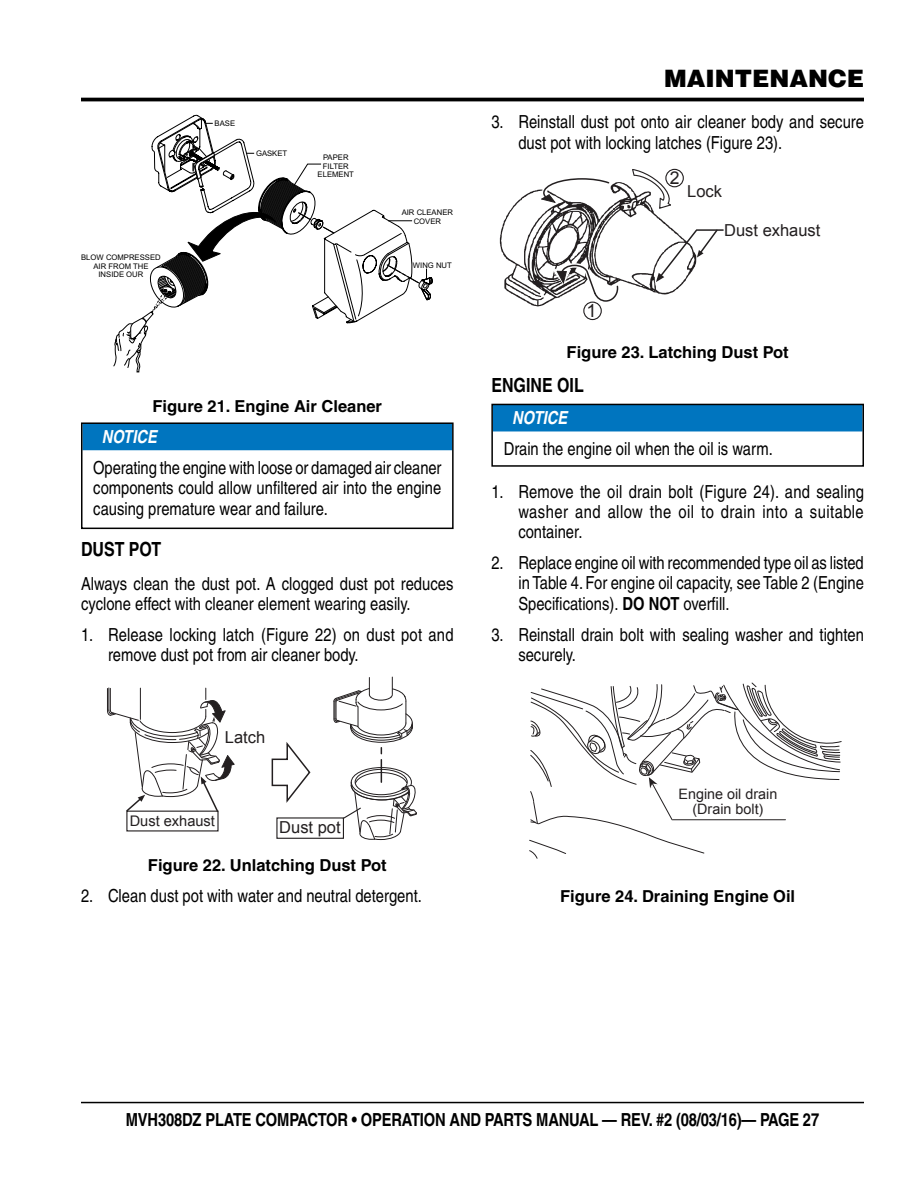
<style>
.page{position:relative;width:918px;height:1188px;background:#fff}
.page>*{position:absolute;margin:0;border:0;box-sizing:border-box;transform-origin:0 0}
.t1{font:900 24px "Helvetica";color:#000}
.t2{font:700 condensed 19.5px "Helvetica";color:#000}
.t3{font:18.15px "Arial";color:#231f20}
.t4{font:condensed 18px/20.2px "Helvetica";color:#000}
.t5{font:700 condensed 18px "Helvetica";letter-spacing:-.01em;color:#000}
.t6{font:italic 700 condensed 18px "Helvetica";color:#fff}
.t7{font:17.7px "Arial";color:#231f20}
.t8{font:700 16.5px "Helvetica";color:#000}
.t9{font:16.5px "Arial";color:#231f20}
.t10{font:14.55px "Arial";color:#231f20}
.t11{font:14.4px/15.8px "Arial";color:#231f20;text-align:center}
.t12{font:7.65px/8.6px "Arial";color:#000;text-align:center}
.s1{font-weight:700}
</style>
<div class="page">
<hr style="left:81px;top:1102px;width:783px;height:1px;background:#000">
<svg style="left:113px;top:115px;width:320px;height:257px"></svg>
<div style="left:82px;top:423px;width:370px;height:27px;background:#0075bf"></div>
<div style="left:81px;top:422px;width:373px;height:107px;border:2px solid #000"></div>
<div style="left:276px;top:817px;width:68px;height:22px;border:1px solid #231f20"></div>
<svg style="left:333px;top:677px;width:84px;height:163px"></svg>
<svg style="left:107px;top:688px;width:128px;height:125px"></svg>
<svg style="left:271px;top:742px;width:40px;height:61px"></svg>
<hr style="left:81px;top:98px;width:783px;height:3px;background:#000">
<div style="left:583px;top:302px;width:19px;height:18px;border:1px solid #231f20;border-radius:50%"></div>
<svg style="left:500px;top:168px;width:218px;height:138px"></svg>
<hr style="left:697px;top:229px;width:26px;height:2px;background:#231f20">
<div style="left:493px;top:404px;width:369px;height:27px;background:#0075bf"></div>
<div style="left:491px;top:404px;width:373px;height:63px;border:2px solid #000"></div>
<svg style="left:529px;top:682px;width:313px;height:177px"></svg>
<p class="t12" style="left:81px;top:253px;width:81px">BLOW COMPRESSED<br>AIR FROM THE<br>INSIDE OUR</p>
<p class="t12" style="left:215px;top:119px;width:22px">BASE</p>
<p class="t12" style="left:256px;top:149px;width:33px">GASKET</p>
<p class="t12" style="left:318px;top:153px;width:38px">PAPER<br>FILTER<br>ELEMENT</p>
<p class="t12" style="left:402px;top:208px;width:53px">AIR CLEANER<br>COVER</p>
<p class="t12" style="left:413px;top:261px;width:40px">WING NUT</p>
<p class="t8" style="left:153px;top:396px;width:231px">Figure 21. Engine Air Cleaner</p>
<p class="t6" style="left:102px;top:426px;width:57px">NOTICE</p>
<p class="t4" style="left:93px;top:458px;width:350px;text-align:justify">Operating the engine with loose or damaged air cleaner components could allow unfiltered air into the engine causing premature wear and failure.</p>
<p class="t2" style="left:81px;top:537px;width:82px">DUST POT</p>
<p class="t4" style="left:81px;top:573px;width:374px">Always clean the dust pot. A clogged dust pot reduces cyclone effect with cleaner element wearing easily.</p>
<p class="t4" style="left:108px;top:625px;width:347px;text-indent:-27px">1. Release locking latch (Figure 22) on dust pot and remove dust pot from air cleaner body.</p>
<p class="t9" style="left:225px;top:726px;width:42px">Latch</p>
<p class="t10" style="left:130px;top:812px;width:87px">Dust exhaust</p>
<p class="t9" style="left:279px;top:816px;width:63px">Dust pot</p>
<p class="t8" style="left:148px;top:855px;width:240px">Figure 22. Unlatching Dust Pot</p>
<p class="t4" style="left:81px;top:886px;width:342px">2. Clean dust pot with water and neutral detergent.</p>
<h1 class="t1" style="left:664px;top:63px;width:201px">MAINTENANCE</h1>
<p class="t4" style="left:518px;top:112px;width:347px;text-indent:-27px">3. Reinstall dust pot onto air cleaner body and secure dust pot with locking latches (Figure 23).</p>
<p class="t3" style="left:587px;top:299px;width:12px">1</p>
<p class="t7" style="left:670px;top:166px;width:11px">2</p>
<p class="t9" style="left:687px;top:180px;width:36px">Lock</p>
<p class="t9" style="left:724px;top:219px;width:98px">Dust exhaust</p>
<p class="t8" style="left:567px;top:343px;width:224px">Figure 23. Latching Dust Pot</p>
<p class="t2" style="left:491px;top:373px;width:94px">ENGINE OIL</p>
<p class="t6" style="left:512px;top:407px;width:57px">NOTICE</p>
<p class="t4" style="left:504px;top:439px;width:271px">Drain the engine oil when the oil is warm.</p>
<p class="t4" style="left:518px;top:481px;width:347px;text-align:justify;text-indent:-27px">1. Remove the oil drain bolt (Figure 24). and sealing washer and allow the oil to drain into a suitable container.</p>
<p class="t4" style="left:518px;top:553px;width:347px;text-align:justify;text-indent:-27px">2. Replace engine oil with recommended type oil as listed in Table 4. For engine oil capacity, see Table 2 (Engine Specifications). <span class="s1">DO NOT</span> overfill.</p>
<p class="t4" style="left:518px;top:624px;width:347px;text-indent:-27px">3. Reinstall drain bolt with sealing washer and tighten securely.</p>
<p class="t11" style="left:678px;top:786px;width:100px">Engine oil drain (Drain bolt)</p>
<p class="t8" style="left:560px;top:886px;width:236px">Figure 24. Draining Engine Oil</p>
<p class="t5" style="left:126px;top:1108px;width:695px">MVH308DZ PLATE COMPACTOR • OPERATION AND PARTS MANUAL — REV. #2 (08/03/16)— PAGE 27</p>
</div>
